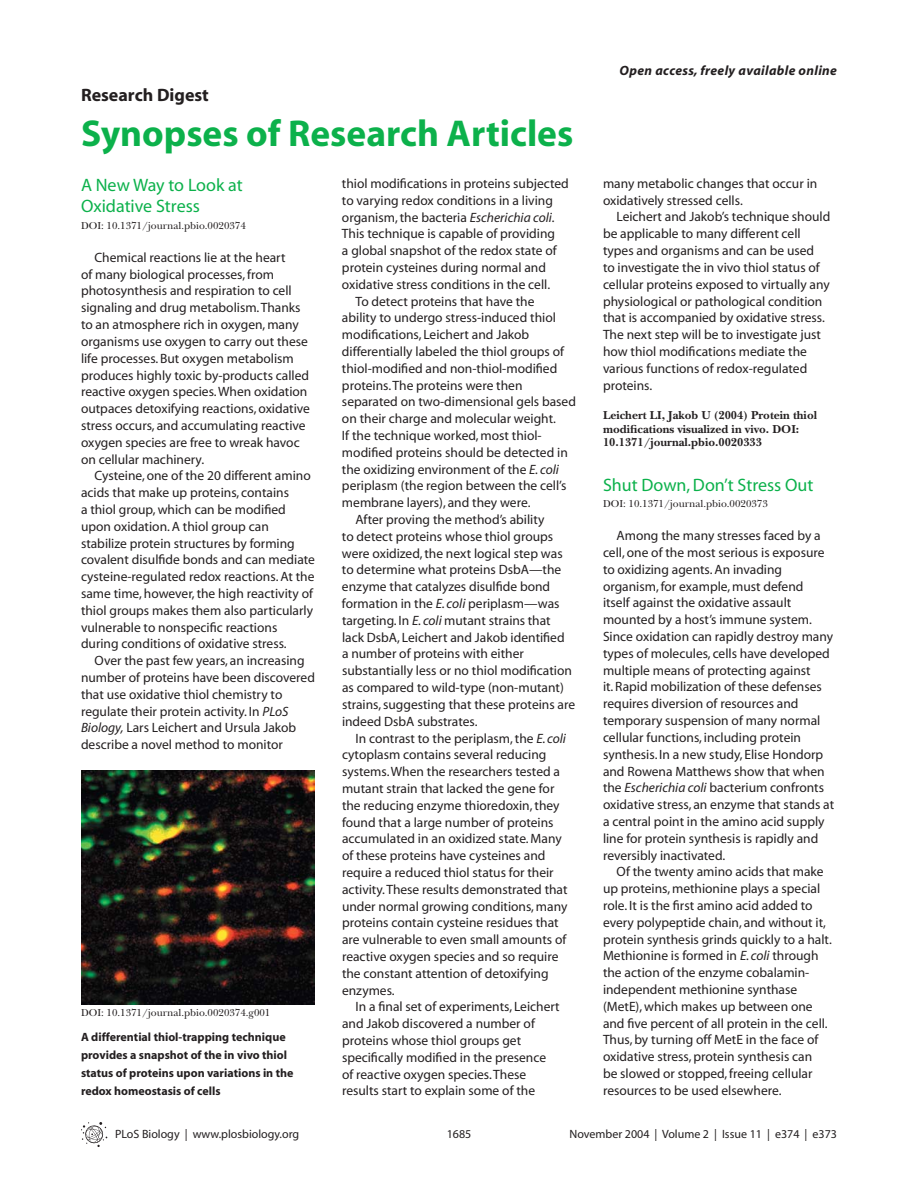
<style>
.page{position:relative;width:918px;height:1202px;background:#fff}
.page>*{position:absolute;margin:0;border:0;box-sizing:border-box;transform-origin:0 0}
.t1{font:700 37.5px "Myriad";color:#0cb14b}
.t2{font:18px/21px "Myriad";color:#0cb14b}
.t3{font:700 18px "Myriad";color:#231f20}
.t4{font:13.5px/16.8px "Myriad";color:#231f20}
.t5{font:italic 700 13.5px "Myriad";letter-spacing:.025em;color:#231f20}
.t6{font:700 12px/18px "Myriad";color:#231f20}
.t7{font:700 12px/13.5px "PLB Iserif";color:#231f20}
.t8{font:12px "Myriad";color:#231f20}
.t9{font:500 10.5px "PLB Iserif";color:#231f20}
.s1{font-style:italic}
</style>
<div class="page">
<svg style="left:81px;top:1122px;width:26px;height:25px"></svg>
<img style="left:81px;top:770px;width:233px;height:234px">
<h2 class="t3" style="left:81px;top:88px;width:129px">Research Digest</h2>
<h1 class="t1" style="left:81px;top:120px;width:494px">Synopses of Research Articles</h1>
<h2 class="t2" style="left:81px;top:176px;width:163px">A New Way to Look at<br>Oxidative Stress</h2>
<p class="t9" style="left:81px;top:221px;width:166px">DOI: 10.1371/journal.pbio.0020374</p>
<p class="t4" style="left:81px;top:250px;width:230px;text-indent:14px">Chemical reactions lie at the heart<br>of many biological processes, from photosynthesis and respiration to cell signaling and drug metabolism. Thanks to an atmosphere rich in oxygen, many organisms use oxygen to carry out these life processes. But oxygen metabolism produces highly toxic by-products called reactive oxygen species. When oxidation outpaces detoxifying reactions, oxidative stress occurs, and accumulating reactive oxygen species are free to wreak havoc on cellular machinery.</p>
<p class="t4" style="left:81px;top:468px;width:236px;text-indent:14px">Cysteine, one of the 20 different amino acids that make up proteins, contains<br>a thiol group, which can be modified upon oxidation. A thiol group can stabilize protein structures by forming covalent disulfide bonds and can mediate cysteine-regulated redox reactions. At the same time, however, the high reactivity of thiol groups makes them also particularly vulnerable to nonspecific reactions during conditions of oxidative stress.</p>
<p class="t4" style="left:81px;top:653px;width:235px;text-indent:14px">Over the past few years, an increasing number of proteins have been discovered that use oxidative thiol chemistry to regulate their protein activity. In <span class="s1">PLoS Biology,</span> Lars Leichert and Ursula Jakob describe a novel method to monitor</p>
<p class="t4" style="left:342px;top:176px;width:228px">thiol modifications in proteins subjected</p>
<p class="t4" style="left:342px;top:193px;width:212px">to varying redox conditions in a living</p>
<p class="t4" style="left:342px;top:210px;width:214px">organism, the bacteria <span class="s1">Escherichia coli.</span></p>
<p class="t4" style="left:342px;top:226px;width:215px">This technique is capable of providing</p>
<p class="t4" style="left:342px;top:243px;width:216px">a global snapshot of the redox state of</p>
<p class="t4" style="left:342px;top:260px;width:206px">protein cysteines during normal and</p>
<p class="t4" style="left:342px;top:277px;width:210px">oxidative stress conditions in the cell.</p>
<p class="t4" style="left:355px;top:294px;width:180px">To detect proteins that have the</p>
<p class="t4" style="left:342px;top:310px;width:215px">ability to undergo stress-induced thiol</p>
<p class="t4" style="left:342px;top:327px;width:189px">modifications, Leichert and Jakob</p>
<p class="t4" style="left:342px;top:344px;width:224px">differentially labeled the thiol groups of</p>
<p class="t4" style="left:342px;top:361px;width:217px">thiol-modified and non-thiol-modified</p>
<p class="t4" style="left:342px;top:378px;width:182px">proteins. The proteins were then</p>
<p class="t4" style="left:342px;top:394px;width:236px">separated on two-dimensional gels based</p>
<p class="t4" style="left:342px;top:411px;width:215px">on their charge and molecular weight.</p>
<p class="t4" style="left:342px;top:428px;width:201px">If the technique worked, most thiol-</p>
<p class="t4" style="left:342px;top:445px;width:227px">modified proteins should be detected in</p>
<p class="t4" style="left:342px;top:462px;width:218px">the oxidizing environment of the <span class="s1">E. coli</span></p>
<p class="t4" style="left:342px;top:478px;width:226px">periplasm (the region between the cell’s</p>
<p class="t4" style="left:342px;top:495px;width:190px">membrane layers), and they were.</p>
<p class="t4" style="left:355px;top:512px;width:190px">After proving the method’s ability</p>
<p class="t4" style="left:342px;top:529px;width:213px">to detect proteins whose thiol groups</p>
<p class="t4" style="left:342px;top:546px;width:222px">were oxidized, the next logical step was</p>
<p class="t4" style="left:342px;top:562px;width:221px">to determine what proteins DsbA—the</p>
<p class="t4" style="left:342px;top:579px;width:210px">enzyme that catalyzes disulfide bond</p>
<p class="t4" style="left:342px;top:596px;width:219px">formation in the <span class="s1">E. coli</span> periplasm—was</p>
<p class="t4" style="left:342px;top:613px;width:210px">targeting. In <span class="s1">E. coli</span> mutant strains that</p>
<p class="t4" style="left:342px;top:630px;width:224px">lack DsbA, Leichert and Jakob identified</p>
<p class="t4" style="left:342px;top:646px;width:183px">a number of proteins with either</p>
<p class="t4" style="left:342px;top:663px;width:231px">substantially less or no thiol modification</p>
<p class="t4" style="left:342px;top:680px;width:223px">as compared to wild-type (non-mutant)</p>
<p class="t4" style="left:342px;top:697px;width:235px">strains, suggesting that these proteins are</p>
<p class="t4" style="left:342px;top:714px;width:137px">indeed DsbA substrates.</p>
<p class="t4" style="left:356px;top:730px;width:212px">In contrast to the periplasm, the <span class="s1">E. coli</span></p>
<p class="t4" style="left:342px;top:747px;width:206px">cytoplasm contains several reducing</p>
<p class="t4" style="left:342px;top:764px;width:220px">systems. When the researchers tested a</p>
<p class="t4" style="left:342px;top:781px;width:214px">mutant strain that lacked the gene for</p>
<p class="t4" style="left:342px;top:798px;width:219px">the reducing enzyme thioredoxin, they</p>
<p class="t4" style="left:342px;top:814px;width:213px">found that a large number of proteins</p>
<p class="t4" style="left:342px;top:831px;width:221px">accumulated in an oxidized state. Many</p>
<p class="t4" style="left:342px;top:848px;width:205px">of these proteins have cysteines and</p>
<p class="t4" style="left:342px;top:865px;width:213px">require a reduced thiol status for their</p>
<p class="t4" style="left:342px;top:882px;width:227px">activity. These results demonstrated that</p>
<p class="t4" style="left:342px;top:898px;width:227px">under normal growing conditions, many</p>
<p class="t4" style="left:342px;top:915px;width:218px">proteins contain cysteine residues that</p>
<p class="t4" style="left:342px;top:932px;width:226px">are vulnerable to even small amounts of</p>
<p class="t4" style="left:342px;top:949px;width:218px">reactive oxygen species and so require</p>
<p class="t4" style="left:342px;top:966px;width:208px">the constant attention of detoxifying</p>
<p class="t4" style="left:342px;top:982px;width:54px">enzymes.</p>
<p class="t4" style="left:356px;top:999px;width:206px">In a final set of experiments, Leichert</p>
<p class="t4" style="left:342px;top:1016px;width:194px">and Jakob discovered a number of</p>
<p class="t4" style="left:342px;top:1033px;width:181px">proteins whose thiol groups get</p>
<p class="t4" style="left:342px;top:1050px;width:206px">specifically modified in the presence</p>
<p class="t4" style="left:342px;top:1066px;width:186px">of reactive oxygen species. These</p>
<p class="t4" style="left:342px;top:1083px;width:195px">results start to explain some of the</p>
<p class="t9" style="left:81px;top:1008px;width:191px">DOI: 10.1371/journal.pbio.0020374.g001</p>
<p class="t6" style="left:81px;top:1029px;width:214px">A differential thiol-trapping technique provides a snapshot of the in vivo thiol status of proteins upon variations in the redox homeostasis of cells</p>
<p class="t5" style="left:620px;top:65px;width:219px">Open access, freely available online</p>
<p class="t4" style="left:603px;top:176px;width:216px">many metabolic changes that occur in oxidatively stressed cells.</p>
<p class="t4" style="left:603px;top:210px;width:229px;text-indent:14px">Leichert and Jakob’s technique should be applicable to many different cell types and organisms and can be used<br>to investigate the in vivo thiol status of cellular proteins exposed to virtually any physiological or pathological condition that is accompanied by oxidative stress.<br>The next step will be to investigate just how thiol modifications mediate the various functions of redox-regulated proteins.</p>
<p class="t7" style="left:603px;top:410px;width:216px">Leichert LI, Jakob U (2004) Protein thiol modifications visualized in vivo. DOI:<br>10.1371/journal.pbio.0020333</p>
<h2 class="t2" style="left:603px;top:475px;width:212px">Shut Down, Don’t Stress Out</h2>
<p class="t9" style="left:603px;top:499px;width:166px">DOI: 10.1371/journal.pbio.0020373</p>
<p class="t4" style="left:603px;top:528px;width:233px;text-indent:14px">Among the many stresses faced by a cell, one of the most serious is exposure to oxidizing agents. An invading organism, for example, must defend<br>itself against the oxidative assault mounted by a host’s immune system.<br>Since oxidation can rapidly destroy many types of molecules, cells have developed multiple means of protecting against<br>it. Rapid mobilization of these defenses requires diversion of resources and temporary suspension of many normal cellular functions, including protein synthesis. In a new study, Elise Hondorp and Rowena Matthews show that when the <span class="s1">Escherichia coli</span> bacterium confronts oxidative stress, an enzyme that stands at a central point in the amino acid supply line for protein synthesis is rapidly and reversibly inactivated.</p>
<p class="t4" style="left:603px;top:864px;width:230px;text-indent:14px">Of the twenty amino acids that make up proteins, methionine plays a special role. It is the first amino acid added to every polypeptide chain, and without it, protein synthesis grinds quickly to a halt.<br>Methionine is formed in <span class="s1">E. coli</span> through the action of the enzyme cobalamin&shy;independent methionine synthase (MetE), which makes up between one and five percent of all protein in the cell.<br>Thus, by turning off MetE in the face of oxidative stress, protein synthesis can<br>be slowed or stopped, freeing cellular resources to be used elsewhere.</p>
<p class="t8" style="left:115px;top:1129px;width:186px">PLoS Biology | www.plosbiology.org</p>
<p class="t8" style="left:447px;top:1129px;width:26px">1685</p>
<p class="t8" style="left:570px;top:1129px;width:269px">November 2004 | Volume 2 | Issue 11 | e374 | e373</p>
</div>
